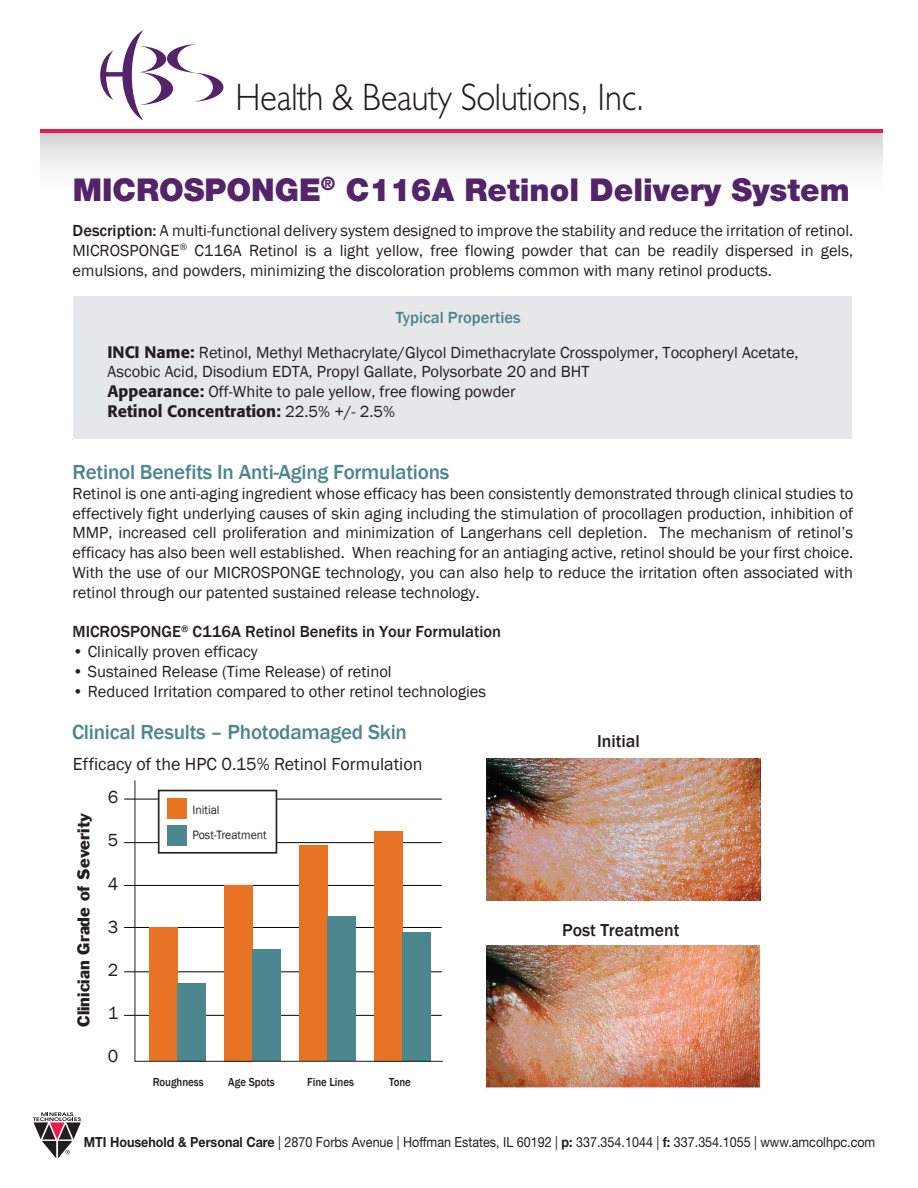
<style>
.page{position:relative;width:918px;height:1188px;background:#fff}
.page>*{position:absolute;margin:0;border:0;box-sizing:border-box;transform-origin:0 0}
.t1{font:300 38.4px "Humanist 521 BT";color:#211e1e;scale:.9 1}
.t2{font:900 31.5px "Helvetica Neue LT Std";color:#542369}
.t3{font:500 21px "Franklin Gothic";letter-spacing:-.01em;color:#4c868e}
.t4{font:18px "Franklin Gothic";color:#231f20}
.t5{font:500 17.85px "Franklin Gothic";color:#231f20}
.t6{font:16.5px/19.8px "Franklin Gothic";color:#231f20;text-align:justify}
.t7{font:500 16.5px "Franklin Gothic";color:#231f20}
.t8{font:500 16.5px "Formata";color:#231f20}
.t9{font:500 16.5px "Franklin Gothic";color:#4c868e}
.t10{font:15.9px "Franklin Gothic";color:#231f20}
.t11{font:13.95px "Helvetica Neue LT Std";color:#211e1e;scale:.9 1}
.t12{font:12.45px/25.5px "Franklin Gothic";color:#231f20;scale:.94 1}
.t13{font:500 12px "Franklin Gothic";color:#231f20;scale:.9 1}
.s1{font-weight:500}
.s2{font-family:"Formata";font-weight:500}
.s3{font-family:"Franklin Gothic";font-weight:400}
.s4{font-weight:700}
</style>
<div class="page">
<svg style="left:33px;top:1112px;width:48px;height:46px"></svg>
<hr style="left:41px;top:129px;width:842px;height:4px;background:#ec194c">
<svg style="left:100px;top:30px;width:123px;height:90px"></svg>
<div style="left:74px;top:296px;width:778px;height:143px;background:#e6e7e9"></div>
<hr style="left:125px;top:972px;width:316px;height:1px;background:#050504">
<hr style="left:125px;top:927px;width:316px;height:1px;background:#050504">
<hr style="left:125px;top:885px;width:316px;height:1px;background:#050504">
<hr style="left:125px;top:842px;width:316px;height:1px;background:#050504">
<hr style="left:125px;top:799px;width:316px;height:1px;background:#050504">
<hr style="left:125px;top:1015px;width:316px;height:1px;background:#050504">
<svg style="left:134px;top:780px;width:309px;height:282px"></svg>
<img style="left:487px;top:758px;width:273px;height:142px">
<img style="left:487px;top:946px;width:273px;height:143px">
<h1 class="t1" style="left:236px;top:73px;width:456px">Health &amp; Beauty Solutions, Inc.</h1>
<h2 class="t2" style="left:73px;top:171px;width:779px">MICROSPONGE<sup>®</sup> C116A Retinol Delivery System</h2>
<p class="t6" style="left:73px;top:221px;width:782px"><span class="s1">Description:</span> A multi-functional delivery system designed to improve the stability and reduce the irritation of retinol.<br>MICROSPONGE<sup>®</sup> C116A Retinol is a light yellow, free flowing powder that can be readily dispersed in gels, emulsions, and powders, minimizing the discoloration problems common with many retinol products.</p>
<p class="t9" style="left:396px;top:308px;width:126px">Typical Properties</p>
<p class="t6" style="left:107px;top:342px;width:693px;text-align:left"><span class="s2">INCI Name:</span> Retinol, Methyl Methacrylate/Glycol Dimethacrylate Crosspolymer, Tocopheryl Acetate,<br>Ascobic Acid, Disodium EDTA, Propyl Gallate, Polysorbate 20 and BHT<br><span class="s2">Appearance:</span> Off-White to pale yellow, free flowing powder</p>
<p class="t8" style="left:108px;top:401px;width:289px">Retinol Concentration: <span class="s3">22.5% +/- 2.5%</span></p>
<p class="t3" style="left:73px;top:459px;width:378px">Retinol Benefits In Anti-Aging Formulations</p>
<p class="t6" style="left:72px;top:484px;width:782px">Retinol is one anti-aging ingredient whose efficacy has been consistently demonstrated through clinical studies to effectively fight underlying causes of skin aging including the stimulation of procollagen production, inhibition of MMP, increased cell proliferation and minimization of Langerhans cell depletion. The mechanism of retinol’s efficacy has also been well established. When reaching for an antiaging active, retinol should be your first choice.<br>With the use of our MICROSPONGE technology, you can also help to reduce the irritation often associated with retinol through our patented sustained release technology.</p>
<p class="t7" style="left:72px;top:622px;width:430px">MICROSPONGE<sup>®</sup> C116A Retinol Benefits in Your Formulation</p>
<p class="t6" style="left:73px;top:642px;width:187px">• Clinically proven efficacy</p>
<p class="t6" style="left:73px;top:662px;width:321px">• Sustained Release (Time Release) of retinol</p>
<p class="t6" style="left:73px;top:682px;width:415px">• Reduced Irritation compared to other retinol technologies</p>
<p class="t3" style="left:72px;top:719px;width:337px">Clinical Results – Photodamaged Skin</p>
<p class="t4" style="left:73px;top:752px;width:351px">Efficacy of the HPC 0.15% Retinol Formulation</p>
<p class="t10" style="left:73px;top:1027px;width:215px;rotate:-90deg">Clinician Grade of Severity</p>
<p class="t4" style="left:108px;top:786px;width:12px">6</p>
<p class="t4" style="left:108px;top:829px;width:12px">5</p>
<p class="t4" style="left:108px;top:873px;width:12px">4</p>
<p class="t4" style="left:108px;top:916px;width:12px">3</p>
<p class="t4" style="left:108px;top:959px;width:12px">2</p>
<p class="t4" style="left:108px;top:1002px;width:12px">1</p>
<p class="t4" style="left:108px;top:1045px;width:12px">0</p>
<p class="t12" style="left:192px;top:797px;width:81px">Initial<br>Post-Treatment</p>
<p class="t13" style="left:153px;top:1075px;width:58px">Roughness</p>
<p class="t13" style="left:228px;top:1075px;width:53px">Age Spots</p>
<p class="t13" style="left:307px;top:1075px;width:53px">Fine Lines</p>
<p class="t13" style="left:389px;top:1075px;width:26px">Tone</p>
<p class="t5" style="left:597px;top:730px;width:44px">Initial</p>
<p class="t5" style="left:562px;top:919px;width:119px">Post Treatment</p>
<p class="t11" style="left:84px;top:1134px;width:881px"><span class="s4">MTI Household &amp; Personal Care</span> | 2870 Forbs Avenue | Hoffman Estates, IL 60192 | <span class="s4">p:</span> 337.354.1044 | <span class="s4">f:</span> 337.354.1055 | www.amcolhpc.com</p>
</div>
